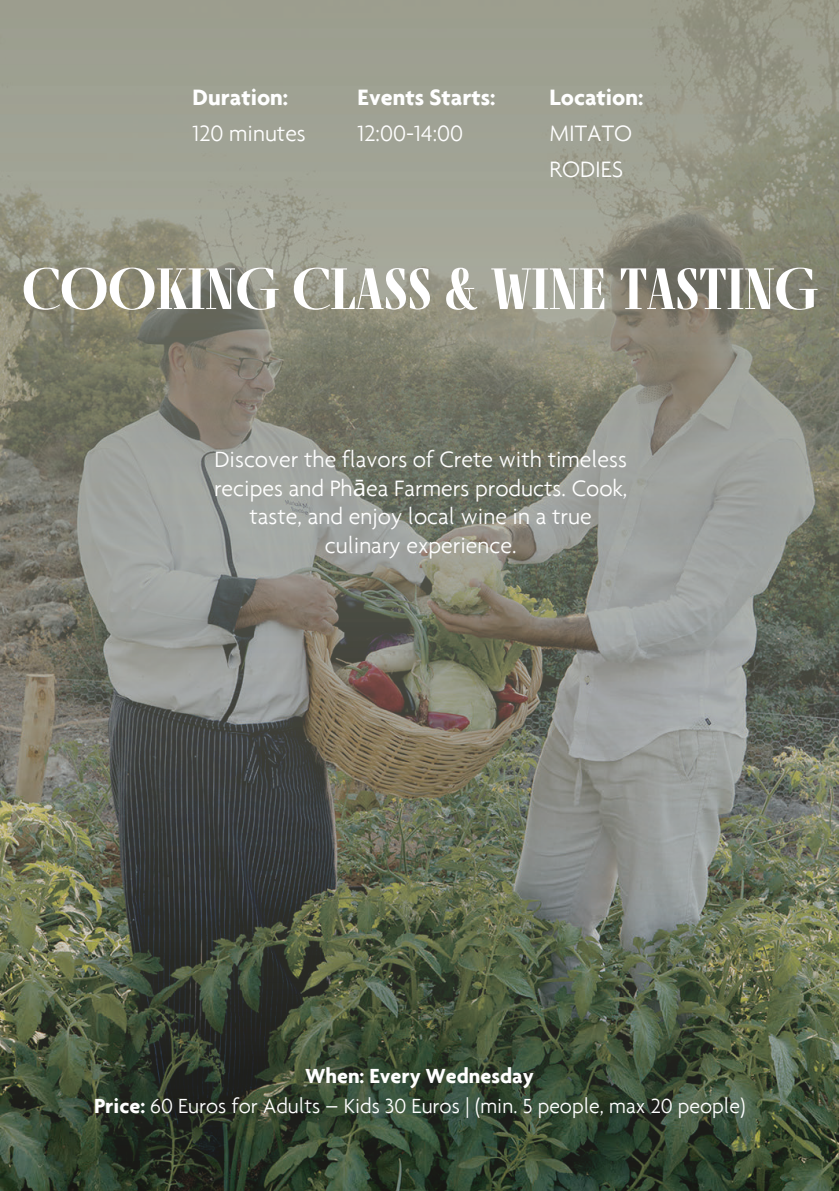
<style>
.page{position:relative;width:839px;height:1191px;background:#fff}
.page>*{position:absolute;margin:0;border:0;box-sizing:border-box;transform-origin:0 0}
.t1{font:700 60px "Fino";color:#fff}
.t2{font:300 24px/28.4px "Agenda";color:#fff;text-align:center}
.t3{font:700 24px "Agenda";color:#fff}
.t4{font:300 22px "Agenda";color:#fff}
.t5{font:700 22px "Agenda";color:#fff}
.s1{font-family:"Noto Sans";font-weight:400}
.s2{font-weight:700}
</style>
<div class="page">
<img style="left:1px;top:0;width:837px;height:1191px">
<p class="t3" style="left:192px;top:83px;width:97px">Duration:</p>
<p class="t2" style="left:192px;top:119px;width:115px">120 minutes</p>
<p class="t3" style="left:357px;top:83px;width:139px">Events Starts:</p>
<p class="t2" style="left:357px;top:119px;width:107px">12:00-14:00</p>
<p class="t3" style="left:549px;top:83px;width:96px">Location:</p>
<p class="t2" style="left:549px;top:119px;width:84px">MITATO</p>
<h1 class="t2" style="left:549px;top:155px;width:75px">RODIES</h1>
<p class="t1" style="left:22px;top:254px;width:796px">COOKING CLASS &amp; WINE TASTING</p>
<p class="t2" style="left:214px;top:445px;width:415px">Discover the flavors of Crete with timeless recipes and Ph<span class="s1">ā</span>ea Farmers products. Cook, taste, and enjoy local wine in a true culinary experience.</p>
<p class="t5" style="left:305px;top:1063px;width:230px">When: Every Wednesday</p>
<p class="t4" style="left:94px;top:1093px;width:653px"><span class="s2">Price:</span> 60 Euros for Adults – Kids 30 Euros | (min. 5 people, max 20 people)</p>
</div>
